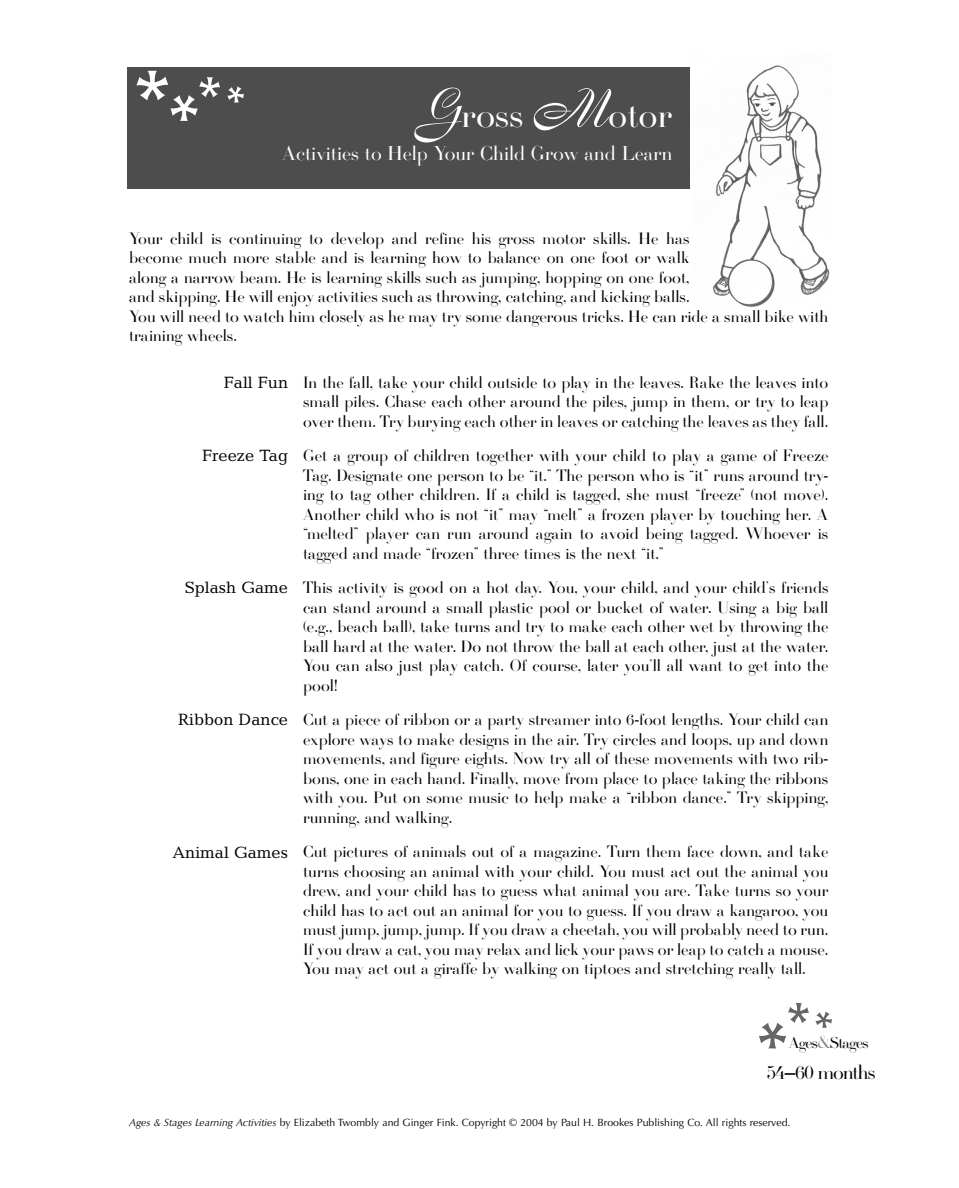
<style>
.page{position:relative;width:959px;height:1188px;background:#fff}
.page>*{position:absolute;margin:0;border:0;box-sizing:border-box;transform-origin:0 0}
.t1{font:112.5px "Friz Quadrata";color:#fff}
.t2{font:37.5px "Firmin Didot";color:#fff}
.t3{font:21px "Firmin Didot";color:#fff}
.t4{font:21px "Firmin Didot";letter-spacing:-.045em;color:#000}
.t5{font:17.25px/19.5px "Firmin Didot";color:#000;text-align:justify}
.t6{font:16.5px "Candida";color:#000}
.t7{font:16.5px "Firmin Didot";letter-spacing:-.045em;color:#000}
.t8{font:10.5px "Optima";color:#000}
.s1{font-family:"Boulevard";font-size:52.5px}
.s2{font-size:19.5px;color:#808080}
.s3{font-style:italic}
</style>
<div class="page">
<div style="left:128px;top:68px;width:562px;height:121px;background:#4d4d4d"></div>
<img style="left:713px;top:65px;width:117px;height:242px">
<h1 class="t1" style="left:129px;top:69px;width:49px">*</h1>
<h2 class="t2" style="left:415px;top:100px;width:258px"><span class="s1">G</span>ross <span class="s1">M</span>otor</h2>
<p class="t3" style="left:282px;top:145px;width:391px">Activities to Help Your Child Grow and Learn</p>
<p class="t5" style="left:129px;top:232px;width:700px;text-align:left">Your child is continuing to develop and refine his gross motor skills. He has<br>become much more stable and is learning how to balance on one foot or walk<br>along a narrow beam. He is learning skills such as jumping, hopping on one foot,<br>and skipping. He will enjoy activities such as throwing, catching, and kicking balls.<br>You will need to watch him closely as he may try some dangerous tricks. He can ride a small bike with training wheels.</p>
<p class="t5" style="left:303px;top:376px;width:527px">In the fall, take your child outside to play in the leaves. Rake the leaves into small piles. Chase each other around the piles, jump in them, or try to leap over them. Try burying each other in leaves or catching the leaves as they fall.</p>
<p class="t5" style="left:303px;top:450px;width:527px">Get a group of children together with your child to play a game of Freeze Tag. Designate one person to be “it.” The person who is “it” runs around try&shy;ing to tag other children. If a child is tagged, she must “freeze” (not move).<br>Another child who is not “it” may “melt” a frozen player by touching her. A “melted” player can run around again to avoid being tagged. Whoever is tagged and made “frozen” three times is the next “it.”</p>
<p class="t5" style="left:303px;top:582px;width:527px">This activity is good on a hot day. You, your child, and your child’s friends can stand around a small plastic pool or bucket of water. Using a big ball (e.g., beach ball), take turns and try to make each other wet by throwing the ball hard at the water. Do not throw the ball at each other, just at the water.<br>You can also just play catch. Of course, later you’ll all want to get into the pool!</p>
<p class="t5" style="left:303px;top:714px;width:527px">Cut a piece of ribbon or a party streamer into 6-foot lengths. Your child can explore ways to make designs in the air. Try circles and loops, up and down movements, and figure eights. Now try all of these movements with two rib&shy;bons, one in each hand. Finally, move from place to place taking the ribbons with you. Put on some music to help make a “ribbon dance.” Try skipping, running, and walking.</p>
<p class="t5" style="left:303px;top:846px;width:527px">Cut pictures of animals out of a magazine. Turn them face down, and take turns choosing an animal with your child. You must act out the animal you drew, and your child has to guess what animal you are. Take turns so your child has to act out an animal for you to guess. If you draw a kangaroo, you must jump, jump, jump. If you draw a cheetah, you will probably need to run.<br>If you draw a cat, you may relax and lick your paws or leap to catch a mouse.<br>You may act out a giraffe by walking on tiptoes and stretching really tall.</p>
<p class="t6" style="left:224px;top:377px;width:66px">Fall Fun</p>
<p class="t6" style="left:202px;top:449px;width:88px">Freeze Tag</p>
<p class="t6" style="left:185px;top:582px;width:105px">Splash Game</p>
<p class="t6" style="left:178px;top:714px;width:111px">Ribbon Dance</p>
<p class="t6" style="left:172px;top:846px;width:117px">Animal Games</p>
<p class="t7" style="left:789px;top:1036px;width:81px">Ages<span class="s2">&amp;</span>Stages</p>
<p class="t4" style="left:766px;top:1064px;width:111px">54–60 months</p>
<p class="t8" style="left:129px;top:1118px;width:663px"><span class="s3">Ages &amp; Stages Learning Activities</span> by Elizabeth Twombly and Ginger Fink. Copyright © 2004 by Paul H. Brookes Publishing Co. All rights reserved.</p>
</div>
